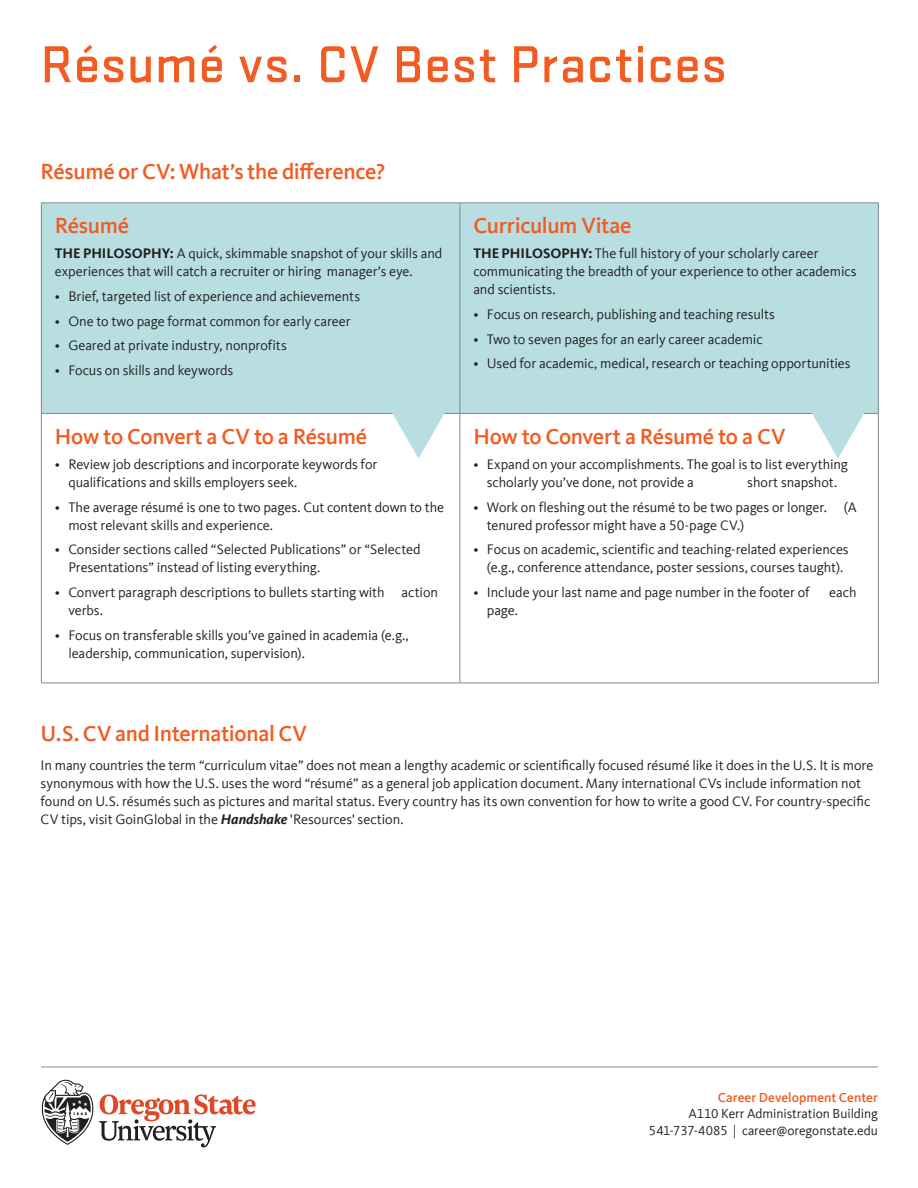
<style>
.page{position:relative;width:918px;height:1188px;background:#fff}
.page>*{position:absolute;margin:0;border:0;box-sizing:border-box;transform-origin:0 0}
.t1{font:500 54px "Stratum 2";letter-spacing:.015em;color:#f25b21}
.t2{font:500 22.5px "Kievit Offc";letter-spacing:-.015em;color:#f25b21}
.t3{font:14.25px/18px "Kievit Offc";letter-spacing:-.005em;color:#231f20}
.t4{font:13.5px/16.5px "Kievit Offc";letter-spacing:-.005em;color:#231f20;text-align:right}
.t5{font:500 13.5px "Kievit Offc";color:#f25b21}
.s1{font-weight:700}
.s2{font-weight:700;font-style:italic}
</style>
<div class="page">
<div style="left:41px;top:203px;width:419px;height:210px;background:#b8dee2"></div>
<div style="left:460px;top:203px;width:418px;height:210px;background:#b8dee2"></div>
<hr style="left:41px;top:202px;width:419px;height:1px;background:#848c8c">
<hr style="left:41px;top:203px;width:1px;height:210px;background:#848c8c">
<hr style="left:460px;top:202px;width:419px;height:1px;background:#848c8c">
<hr style="left:459px;top:203px;width:1px;height:210px;background:#848c8c">
<hr style="left:878px;top:203px;width:1px;height:210px;background:#848c8c">
<hr style="left:41px;top:413px;width:419px;height:1px;background:#848c8c">
<hr style="left:41px;top:414px;width:1px;height:269px;background:#848c8c">
<hr style="left:460px;top:413px;width:419px;height:1px;background:#848c8c">
<hr style="left:459px;top:414px;width:1px;height:269px;background:#848c8c">
<hr style="left:878px;top:414px;width:1px;height:269px;background:#848c8c">
<hr style="left:41px;top:683px;width:419px;height:1px;background:#848c8c">
<hr style="left:460px;top:683px;width:419px;height:1px;background:#848c8c">
<svg style="left:392px;top:413px;width:53px;height:46px"></svg>
<svg style="left:812px;top:413px;width:53px;height:45px"></svg>
<hr style="left:41px;top:1067px;width:837px;height:1px;background:#848c8c">
<svg style="left:41px;top:1079px;width:215px;height:69px"></svg>
<h1 class="t1" style="left:40px;top:28px;width:688px">Résumé vs. CV Best Practices</h1>
<h2 class="t2" style="left:40px;top:159px;width:346px">Résumé or CV: What’s the difference?</h2>
<h2 class="t2" style="left:55px;top:213px;width:76px">Résumé</h2>
<p class="t3" style="left:55px;top:245px;width:389px"><span class="s1">THE PHILOSOPHY:</span> A quick, skimmable snapshot of your skills and experiences that will catch a recruiter or hiring manager’s eye.</p>
<p class="t3" style="left:55px;top:287px;width:307px">• Brief, targeted list of experience and achievements</p>
<p class="t3" style="left:55px;top:312px;width:297px">• One to two page format common for early career</p>
<p class="t3" style="left:55px;top:337px;width:233px">• Geared at private industry, nonprofits</p>
<p class="t3" style="left:55px;top:362px;width:180px">• Focus on skills and keywords</p>
<h2 class="t2" style="left:55px;top:424px;width:314px">How to Convert a CV to a Résumé</h2>
<p class="t3" style="left:68px;top:455px;width:311px;text-indent:-13px">• Review job descriptions and incorporate keywords for qualifications and skills employers seek.</p>
<p class="t3" style="left:68px;top:498px;width:377px;text-indent:-13px">• The average résumé is one to two pages. Cut content down to the most relevant skills and experience.</p>
<p class="t3" style="left:68px;top:541px;width:354px;text-indent:-13px">• Consider sections called “Selected Publications” or “Selected<br>Presentations” instead of listing everything.</p>
<p class="t3" style="left:68px;top:583px;width:371px;text-indent:-13px">• Convert paragraph descriptions to bullets starting with action verbs.</p>
<p class="t3" style="left:68px;top:626px;width:342px;text-indent:-13px">• Focus on transferable skills you’ve gained in academia (e.g., leadership, communication, supervision).</p>
<h2 class="t2" style="left:473px;top:213px;width:160px">Curriculum Vitae</h2>
<p class="t3" style="left:473px;top:245px;width:385px"><span class="s1">THE PHILOSOPHY:</span> The full history of your scholarly career communicating the breadth of your experience to other academics and scientists.</p>
<p class="t3" style="left:473px;top:305px;width:303px">• Focus on research, publishing and teaching results</p>
<p class="t3" style="left:473px;top:330px;width:291px">• Two to seven pages for an early career academic</p>
<p class="t3" style="left:473px;top:355px;width:379px">• Used for academic, medical, research or teaching opportunities</p>
<h2 class="t2" style="left:473px;top:424px;width:314px">How to Convert a Résumé to a CV</h2>
<p class="t3" style="left:487px;top:455px;width:363px;text-indent:-13px">• Expand on your accomplishments. The goal is to list everything scholarly you’ve done, not provide a</p>
<p class="t3" style="left:747px;top:473px;width:91px">short snapshot.</p>
<p class="t3" style="left:487px;top:498px;width:372px;text-indent:-13px">• Work on fleshing out the résumé to be two pages or longer. (A tenured professor might have a 50-page CV.)</p>
<p class="t3" style="left:473px;top:541px;width:377px;text-align:center">• Focus on academic, scientific and teaching-related experiences (e.g., conference attendance, poster sessions, courses taught).</p>
<p class="t3" style="left:473px;top:583px;width:338px">• Include your last name and page number in the footer of</p>
<p class="t3" style="left:829px;top:583px;width:29px">each</p>
<p class="t3" style="left:487px;top:601px;width:33px">page.</p>
<h2 class="t2" style="left:41px;top:720px;width:268px">U.S. CV and International CV</h2>
<p class="t3" style="left:41px;top:756px;width:834px">In many countries the term “curriculum vitae” does not mean a lengthy academic or scientifically focused résumé like it does in the U.S. It is more synonymous with how the U.S. uses the word “résumé” as a general job application document. Many international CVs include information not found on U.S. résumés such as pictures and marital status. Every country has its own convention for how to write a good CV. For country-specific CV tips, visit GoinGlobal in the <span class="s2">Handshake</span> 'Resources' section.</p>
<p class="t5" style="left:718px;top:1090px;width:162px">Career Development Center</p>
<p class="t4" style="left:649px;top:1106px;width:231px">A110 Kerr Administration Building<br>541-737-4085 | career@oregonstate.edu</p>
</div>
